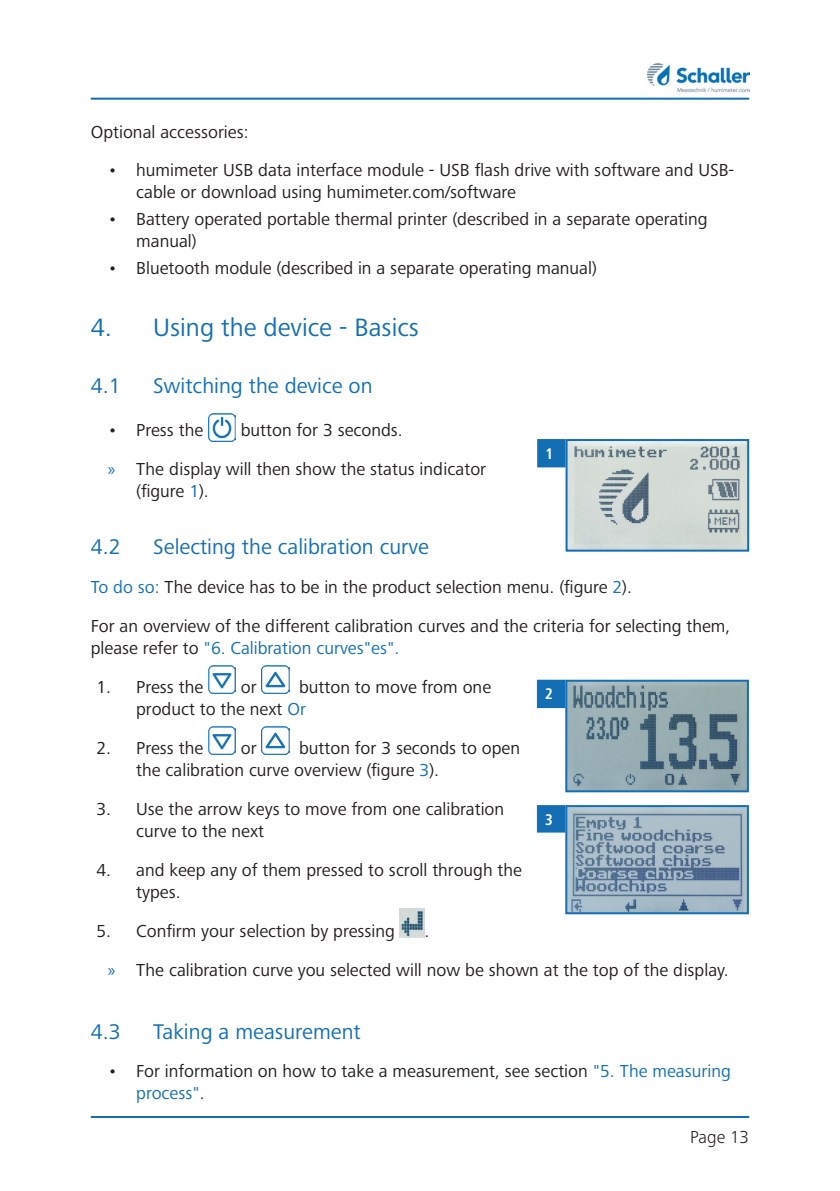
<style>
.page{position:relative;width:840px;height:1191px;background:#fff}
.page>*{position:absolute;margin:0;border:0;box-sizing:border-box;transform-origin:0 0}
.t1{font:26px "Frutiger Next Pro";color:#136eb4}
.t2{font:22px "Frutiger Next Pro";color:#136eb4}
.t3{font:18px/22px "Frutiger Next Pro";color:#231f20}
.t4{font:18px "Frutiger Next Pro";color:#136eb4}
.t5{font:300 18px "Frutiger Next Pro";color:#231f20}
.t6{font:700 condensed 16px "Frutiger Next Pro";color:#fff}
.s1{font-family:"Myriad Pro";color:#136eb4}
.s2{color:#136eb4}
.s3{color:#231f20}
</style>
<div class="page">
<hr style="left:91px;top:98px;width:657px;height:2px;background:#136eb4">
<hr style="left:91px;top:1116px;width:657px;height:2px;background:#136eb4">
<img style="left:647px;top:63px;width:101px;height:30px">
<img style="left:208px;top:414px;width:28px;height:27px">
<img style="left:208px;top:665px;width:28px;height:28px">
<img style="left:261px;top:665px;width:28px;height:28px">
<img style="left:208px;top:726px;width:28px;height:28px">
<img style="left:261px;top:726px;width:28px;height:28px">
<img style="left:400px;top:908px;width:24px;height:29px">
<div style="left:538px;top:440px;width:26px;height:26px;background:#136eb4"></div>
<div style="left:537px;top:439px;width:28px;height:28px;border:2px solid #136eb4"></div>
<img style="left:568px;top:442px;width:177px;height:106px">
<div style="left:565px;top:439px;width:183px;height:112px;border:2px solid #136eb4"></div>
<div style="left:537px;top:680px;width:27px;height:27px;background:#136eb4"></div>
<div style="left:536px;top:679px;width:29px;height:29px;border:2px solid #136eb4"></div>
<img style="left:568px;top:682px;width:177px;height:107px">
<div style="left:565px;top:679px;width:183px;height:113px;border:2px solid #136eb4"></div>
<div style="left:537px;top:806px;width:27px;height:25px;background:#136eb4"></div>
<div style="left:536px;top:805px;width:29px;height:27px;border:2px solid #136eb4"></div>
<img style="left:568px;top:808px;width:177px;height:103px">
<div style="left:565px;top:805px;width:183px;height:109px;border:2px solid #136eb4"></div>
<p class="t3" style="left:91px;top:121px;width:159px">Optional accessories:</p>
<p class="t3" style="left:136px;top:160px;width:599px;text-indent:-28px">• humimeter USB data interface module - USB flash drive with software and USB&shy;cable or download using humimeter.com/software</p>
<p class="t3" style="left:136px;top:208px;width:572px;text-indent:-28px">• Battery operated portable thermal printer (described in a separate operating manual)</p>
<p class="t3" style="left:108px;top:257px;width:490px">• Bluetooth module (described in a separate operating manual)</p>
<h1 class="t1" style="left:91px;top:312px;width:329px">4. Using the device - Basics</h1>
<p class="t2" style="left:91px;top:373px;width:31px">4.1</p>
<p class="t2" style="left:153px;top:373px;width:221px">Switching the device on</p>
<p class="t3" style="left:108px;top:419px;width:97px">• Press the</p>
<p class="t3" style="left:108px;top:411px;width:379px;line-height:38.6px;text-indent:133px">button for 3 seconds.<br><span class="s1">»</span> The display will then show the status indicator</p>
<p class="t3" style="left:136px;top:479px;width:74px">(figure <span class="s2">1</span>).</p>
<p class="t2" style="left:91px;top:534px;width:31px">4.2</p>
<p class="t2" style="left:153px;top:534px;width:277px">Selecting the calibration curve</p>
<p class="t3" style="left:91px;top:567px;width:640px;line-height:39px"><span class="s2">To do so:</span> The device has to be in the product selection menu. (figure <span class="s2">2</span>).<br>For an overview of the different calibration curves and the criteria for selecting them,</p>
<p class="t4" style="left:91px;top:637px;width:310px"><span class="s3">please refer to</span> "6. Calibration curves"es".</p>
<p class="t3" style="left:96px;top:676px;width:108px">1. Press the</p>
<p class="t3" style="left:241px;top:676px;width:17px">or</p>
<p class="t6" style="left:545px;top:444px;width:9px">1</p>
<p class="t3" style="left:136px;top:676px;width:356px;text-indent:163px">button to move from one product to the next <span class="s2">Or</span></p>
<p class="t3" style="left:96px;top:737px;width:108px">2. Press the</p>
<p class="t3" style="left:241px;top:737px;width:17px">or</p>
<p class="t6" style="left:545px;top:685px;width:9px">2</p>
<p class="t3" style="left:136px;top:737px;width:385px;text-indent:163px">button for 3 seconds to open the calibration curve overview (figure <span class="s2">3</span>).</p>
<p class="t3" style="left:136px;top:798px;width:369px;text-indent:-40px">3. Use the arrow keys to move from one calibration curve to the next</p>
<p class="t3" style="left:136px;top:859px;width:387px;text-indent:-40px">4. and keep any of them pressed to scroll through the types.</p>
<p class="t3" style="left:96px;top:920px;width:300px">5. Confirm your selection by pressing</p>
<p class="t6" style="left:545px;top:810px;width:9px">3</p>
<p class="t3" style="left:108px;top:912px;width:622px;line-height:38.6px;text-indent:316px">.<br><span class="s1">»</span> The calibration curve you selected will now be shown at the top of the display.</p>
<p class="t2" style="left:91px;top:1019px;width:31px">4.3</p>
<p class="t2" style="left:153px;top:1019px;width:209px">Taking a measurement</p>
<p class="t3" style="left:136px;top:1060px;width:595px;text-indent:-28px">• For information on how to take a measurement, see section <span class="s2">"5. The measuring process"</span>.</p>
<p class="t5" style="left:690px;top:1126px;width:60px">Page 13</p>
</div>
